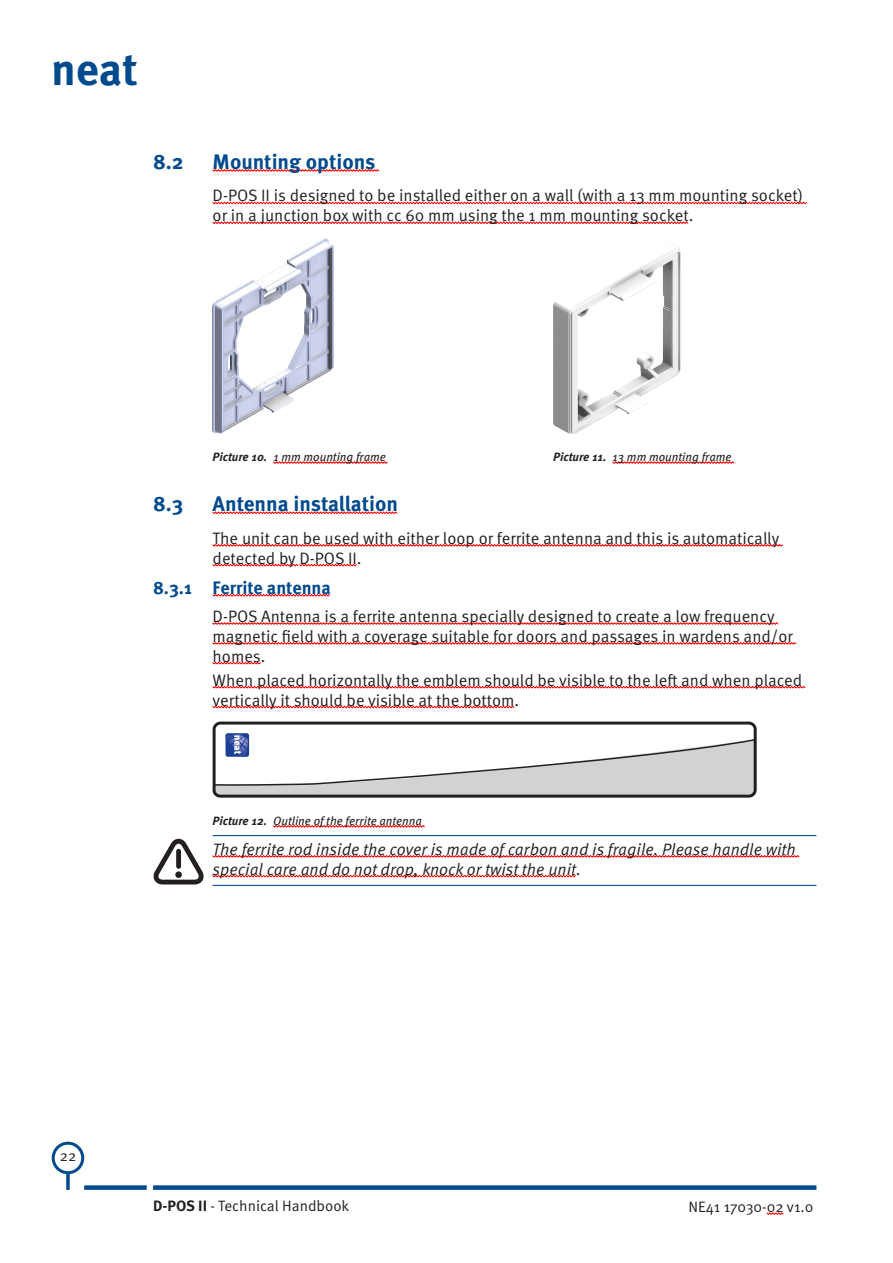
<style>
.page{position:relative;width:893px;height:1263px;background:#fff}
.page>*{position:absolute;margin:0;border:0;box-sizing:border-box;transform-origin:0 0}
.t1{font:700 45px "Meta OT";color:#004a8d}
.t2{font:700 21px "Meta OT";color:#004a8d}
.t3{font:700 18px "Meta OT";color:#004a8d}
.t4{font:16.5px/19.8px "Meta OT Norm";color:#231f20}
.t5{font:16.5px/19.8px "Meta OT Norm Ita";color:#231f20}
.t6{font:15px "Meta OT Norm";color:#231f20}
.t7{font:italic 12px "Meta OT";color:#231f20}
.s1{font-weight:700}
.s2{font-family:"Meta OT";font-weight:700}
</style>
<div class="page">
<svg style="left:766px;top:1212px;width:18px;height:3px"></svg>
<div style="left:52px;top:1142px;width:32px;height:32px;border:3px solid #004a8d;border-radius:50%"></div>
<hr style="left:66px;top:1173px;width:3px;height:17px;background:#004a8d">
<div style="left:153px;top:1185px;width:663px;height:5px;background:#004a8d"></div>
<div style="left:84px;top:1185px;width:63px;height:5px;background:#004a8d"></div>
<svg style="left:212px;top:169px;width:168px;height:3px"></svg>
<svg style="left:212px;top:201px;width:595px;height:4px"></svg>
<svg style="left:212px;top:221px;width:477px;height:4px"></svg>
<svg style="left:212px;top:511px;width:186px;height:4px"></svg>
<svg style="left:212px;top:544px;width:571px;height:3px;background:#ff8080"></svg>
<svg style="left:212px;top:563px;width:145px;height:4px"></svg>
<svg style="left:212px;top:594px;width:118px;height:3px"></svg>
<svg style="left:212px;top:622px;width:567px;height:3px"></svg>
<svg style="left:212px;top:642px;width:585px;height:3px;background:#ff8080"></svg>
<svg style="left:212px;top:661px;width:49px;height:4px"></svg>
<svg style="left:212px;top:685px;width:594px;height:4px"></svg>
<svg style="left:212px;top:705px;width:303px;height:4px"></svg>
<svg style="left:273px;top:825px;width:152px;height:3px"></svg>
<hr style="left:213px;top:835px;width:603px;height:1px;background:#004a8d">
<svg style="left:212px;top:855px;width:588px;height:3px;background:#ff8080"></svg>
<svg style="left:212px;top:874px;width:364px;height:4px"></svg>
<hr style="left:213px;top:885px;width:603px;height:1px;background:#004a8d">
<svg style="left:213px;top:721px;width:544px;height:77px"></svg>
<svg style="left:273px;top:461px;width:115px;height:3px"></svg>
<img style="left:213px;top:238px;width:120px;height:196px">
<svg style="left:612px;top:461px;width:123px;height:3px"></svg>
<img style="left:553px;top:243px;width:127px;height:191px">
<svg style="left:153px;top:839px;width:51px;height:45px"></svg>
<h1 class="t1" style="left:51px;top:41px;width:88px">neat</h1>
<p class="t2" style="left:153px;top:148px;width:32px">8.2</p>
<p class="t2" style="left:213px;top:148px;width:164px">Mounting options</p>
<p class="t4" style="left:213px;top:186px;width:592px">D-POS II is designed to be installed either on a wall (with a 13 mm mounting socket) or in a junction box with cc 60 mm using the 1 mm mounting socket.</p>
<p class="t7" style="left:213px;top:449px;width:175px"><span class="s1">Picture 10.</span> 1 mm mounting frame</p>
<p class="t7" style="left:553px;top:449px;width:180px"><span class="s1">Picture 11.</span> 13 mm mounting frame</p>
<p class="t2" style="left:153px;top:491px;width:32px">8.3</p>
<p class="t2" style="left:213px;top:491px;width:187px">Antenna installation</p>
<p class="t4" style="left:213px;top:528px;width:568px">The unit can be used with either loop or ferrite antenna and this is automatically detected by D-POS II.</p>
<p class="t3" style="left:153px;top:576px;width:179px">8.3.1 Ferrite antenna</p>
<p class="t4" style="left:213px;top:607px;width:582px">D-POS Antenna is a ferrite antenna specially designed to create a low frequency magnetic field with a coverage suitable for doors and passages in wardens and/or homes.</p>
<p class="t4" style="left:213px;top:670px;width:591px">When placed horizontally the emblem should be visible to the left and when placed vertically it should be visible at the bottom.</p>
<p class="t7" style="left:213px;top:813px;width:211px"><span class="s1">Picture 12.</span> Outline of the ferrite antenna</p>
<p class="t5" style="left:213px;top:839px;width:585px">The ferrite rod inside the cover is made of carbon and is fragile. Please handle with special care and do not drop, knock or twist the unit.</p>
<p class="t6" style="left:60px;top:1147px;width:18px">22</p>
<p class="t6" style="left:153px;top:1197px;width:198px"><span class="s2">D-POS II</span> - Technical Handbook</p>
<p class="t6" style="left:688px;top:1198px;width:127px">NE41 17030-02 v1.0</p>
</div>
